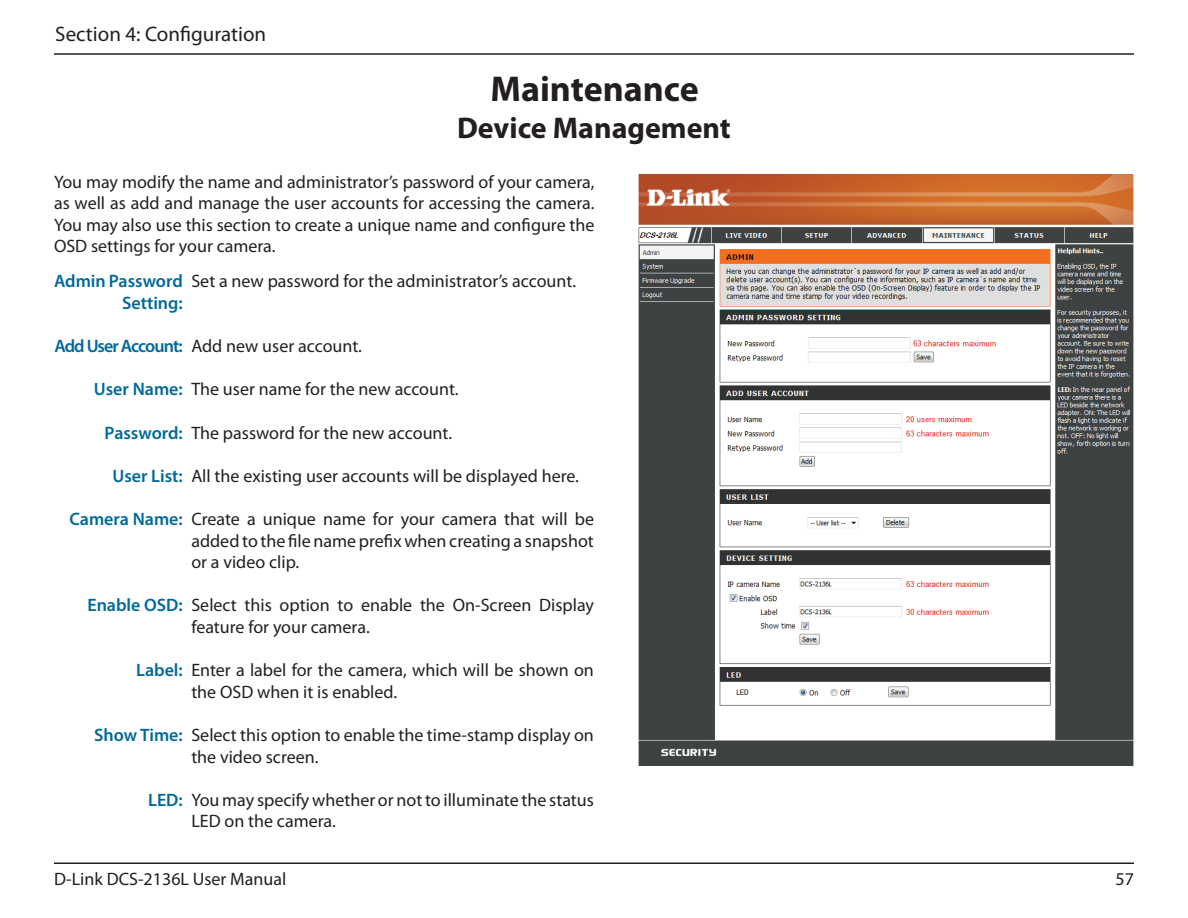
<style>
.page{position:relative;width:1188px;height:918px;background:#fff}
.page>*{position:absolute;margin:0;border:0;box-sizing:border-box;transform-origin:0 0}
.t1{font:700 36px "Myriad Pro";color:#231f20}
.t2{font:700 30px "Myriad Pro";color:#231f20}
.t3{font:21px "Myriad Pro";color:#231f20}
.t4{font:18px/21.6px "Myriad Pro";color:#231f20}
.t5{font:600 18px/21.6px "Myriad Pro";color:#00699b;text-align:right}
.t6{font:600 18px "Myriad Pro";letter-spacing:-.055em;color:#00699b}
</style>
<div class="page">
<hr style="left:54px;top:53px;width:1080px;height:2px;background:#231f20">
<hr style="left:54px;top:862px;width:1080px;height:2px;background:#231f20">
<img style="left:638px;top:175px;width:496px;height:591px">
<p class="t3" style="left:55px;top:21px;width:213px">Section 4: Configuration</p>
<h1 class="t1" style="left:490px;top:65px;width:210px">Maintenance</h1>
<h2 class="t2" style="left:457px;top:108px;width:275px">Device Management</h2>
<p class="t4" style="left:54px;top:170px;width:542px;text-align:justify">You may modify the name and administrator’s password of your camera, as well as add and manage the user accounts for accessing the camera.<br>You may also use this section to create a unique name and configure the OSD settings for your camera.</p>
<p class="t5" style="left:54px;top:270px;width:130px">Admin Password<br>Setting:</p>
<p class="t6" style="left:54px;top:335px;width:130px">Add User Account:</p>
<p class="t5" style="left:94px;top:378px;width:90px">User Name:</p>
<p class="t5" style="left:105px;top:421px;width:80px">Password:</p>
<p class="t5" style="left:113px;top:465px;width:72px">User List:</p>
<p class="t5" style="left:69px;top:508px;width:115px">Camera Name:</p>
<p class="t4" style="left:191px;top:270px;width:386px">Set a new password for the administrator’s account.</p>
<p class="t4" style="left:191px;top:335px;width:172px">Add new user account.</p>
<p class="t4" style="left:191px;top:378px;width:269px">The user name for the new account.</p>
<p class="t4" style="left:191px;top:421px;width:262px">The password for the new account.</p>
<p class="t4" style="left:191px;top:465px;width:389px">All the existing user accounts will be displayed here.</p>
<p class="t4" style="left:191px;top:508px;width:404px;text-align:justify">Create a unique name for your camera that will be added to the file name prefix when creating a snapshot or a video clip.</p>
<p class="t4" style="left:191px;top:594px;width:404px">Select this option to enable the On-Screen Display feature for your camera.</p>
<p class="t4" style="left:191px;top:659px;width:404px">Enter a label for the camera, which will be shown on the OSD when it is enabled.</p>
<p class="t4" style="left:191px;top:724px;width:404px">Select this option to enable the time-stamp display on the video screen.</p>
<p class="t4" style="left:191px;top:789px;width:404px">You may specify whether or not to illuminate the status<br>LED on the camera.</p>
<p class="t5" style="left:87px;top:594px;width:97px">Enable OSD:</p>
<p class="t5" style="left:136px;top:659px;width:48px">Label:</p>
<p class="t5" style="left:94px;top:724px;width:90px">Show Time:</p>
<p class="t5" style="left:148px;top:789px;width:36px">LED:</p>
<p class="t4" style="left:54px;top:868px;width:234px">D-Link DCS-2136L User Manual</p>
<p class="t4" style="left:1116px;top:868px;width:20px">57</p>
</div>
